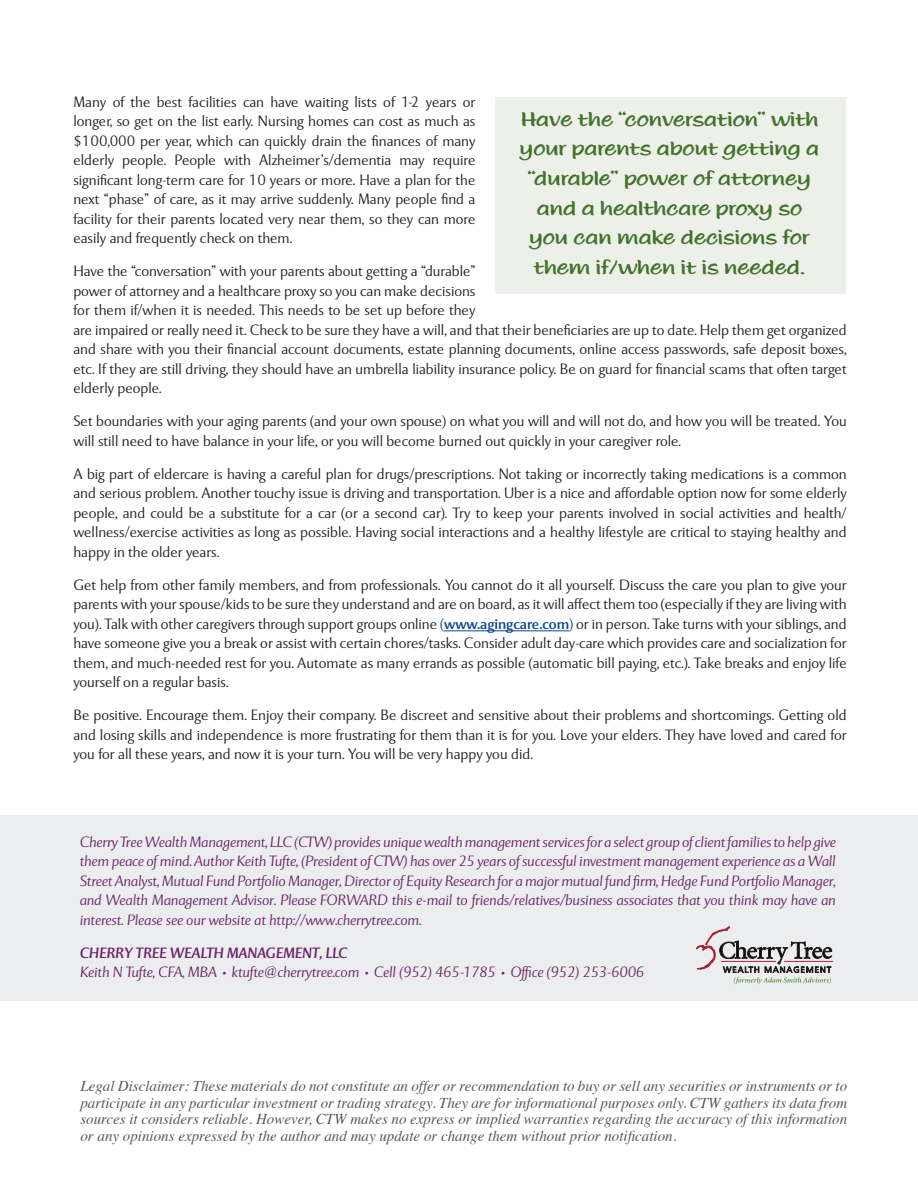
<style>
.page{position:relative;width:918px;height:1188px;background:#fff}
.page>*{position:absolute;margin:0;border:0;box-sizing:border-box;transform-origin:0 0}
.quote_big{font:19.5px/29.5px "Morris Freestyle";color:#42732c;text-align:center}
.body{font:300 15px/19.5px "Mentor Sans";color:#231f20;text-align:justify}
.body-2{font:italic 300 15px/19.5px "Mentor Sans";color:#6c2669;text-align:justify}
.body-3{font:italic 15px/16.5px "Times";color:#57585a;text-align:justify}
.s1{color:#074591}
.s2{font-weight:400;color:#074591}
.s3{font-weight:400}
</style>
<div class="page">
<hr style="left:444px;top:630px;width:125px;height:1px;background:#074591">
<div style="left:496px;top:97px;width:350px;height:197px;background:#edf0e9"></div>
<div style="left:0;top:815px;width:918px;height:186px;background:#ecedee"></div>
<hr style="left:784px;top:961px;width:49px;height:1px;background:#a62035">
<svg style="left:696px;top:927px;width:136px;height:57px"></svg>
<p class="body" style="left:73px;top:92px;width:404px">Many of the best facilities can have waiting lists of 1-2 years or longer, so get on the list early. Nursing homes can cost as much as $100,000 per year, which can quickly drain the finances of many elderly people. People with Alzheimer’s/dementia may require significant long-term care for 10 years or more. Have a plan for the next “phase” of care, as it may arrive suddenly. Many people find a facility for their parents located very near them, so they can more easily and frequently check on them.</p>
<p class="body" style="left:73px;top:261px;width:775px;text-align:left">Have the “conversation” with your parents about getting a “durable”<br>power of attorney and a healthcare proxy so you can make decisions<br>for them if/when it is needed. This needs to be set up before they<br>are impaired or really need it. Check to be sure they have a will, and that their beneficiaries are up to date. Help them get organized and share with you their financial account documents, estate planning documents, online access passwords, safe deposit boxes, etc. If they are still driving, they should have an umbrella liability insurance policy. Be on guard for financial scams that often target elderly people.</p>
<p class="body" style="left:73px;top:411px;width:775px">Set boundaries with your aging parents (and your own spouse) on what you will and will not do, and how you will be treated. You will still need to have balance in your life, or you will become burned out quickly in your caregiver role.</p>
<p class="body" style="left:73px;top:464px;width:775px">A big part of eldercare is having a careful plan for drugs/prescriptions. Not taking or incorrectly taking medications is a common and serious problem. Another touchy issue is driving and transportation. Uber is a nice and affordable option now for some elderly people, and could be a substitute for a car (or a second car). Try to keep your parents involved in social activities and health/ wellness/exercise activities as long as possible. Having social interactions and a healthy lifestyle are critical to staying healthy and happy in the older years.</p>
<p class="body" style="left:73px;top:575px;width:775px">Get help from other family members, and from professionals. You cannot do it all yourself. Discuss the care you plan to give your parents with your spouse/kids to be sure they understand and are on board, as it will affect them too (especially if they are living with you). Talk with other caregivers through support groups online <span class="s1">(</span><span class="s2">www.agingcare.com</span><span class="s1">)</span> or in person. Take turns with your siblings, and have someone give you a break or assist with certain chores/tasks. Consider adult day-care which provides care and socialization for them, and much-needed rest for you. Automate as many errands as possible (automatic bill paying, etc.). Take breaks and enjoy life yourself on a regular basis.</p>
<p class="body" style="left:73px;top:705px;width:775px">Be positive. Encourage them. Enjoy their company. Be discreet and sensitive about their problems and shortcomings. Getting old and losing skills and independence is more frustrating for them than it is for you. Love your elders. They have loved and cared for you for all these years, and now it is your turn. You will be very happy you did.</p>
<p class="quote_big" style="left:520px;top:105px;width:301px">Have the “conversation” with your parents about getting a “durable” power of attorney and a healthcare proxy so you can make decisions for them if/when it is needed.</p>
<p class="body-2" style="left:80px;top:832px;width:758px">Cherry Tree Wealth Management, LLC (CTW) provides unique wealth management services for a select group of client families to help give them peace of mind. Author Keith Tufte, (President of CTW) has over 25 years of successful investment management experience as a Wall Street Analyst, Mutual Fund Portfolio Manager, Director of Equity Research for a major mutual fund firm, Hedge Fund Portfolio Manager, and Wealth Management Advisor. Please FORWARD this e-mail to friends/relatives/business associates that you think may have an interest. Please see our website at http://www.cherrytree.com.</p>
<p class="body-2" style="left:80px;top:943px;width:566px"><span class="s3">CHERRY TREE WEALTH MANAGEMENT, LLC<br></span>Keith N Tufte, CFA, MBA • ktufte@cherrytree.com • Cell (952) 465-1785 • Office (952) 253-6006</p>
<p class="body-3" style="left:80px;top:1077px;width:768px">Legal Disclaimer: These materials do not constitute an offer or recommendation to buy or sell any securities or instruments or to participate in any particular investment or trading strategy. They are for informational purposes only. CTW gathers its data from sources it considers reliable. However, CTW makes no express or implied warranties regarding the accuracy of this information or any opinions expressed by the author and may update or change them without prior notification.</p>
</div>
